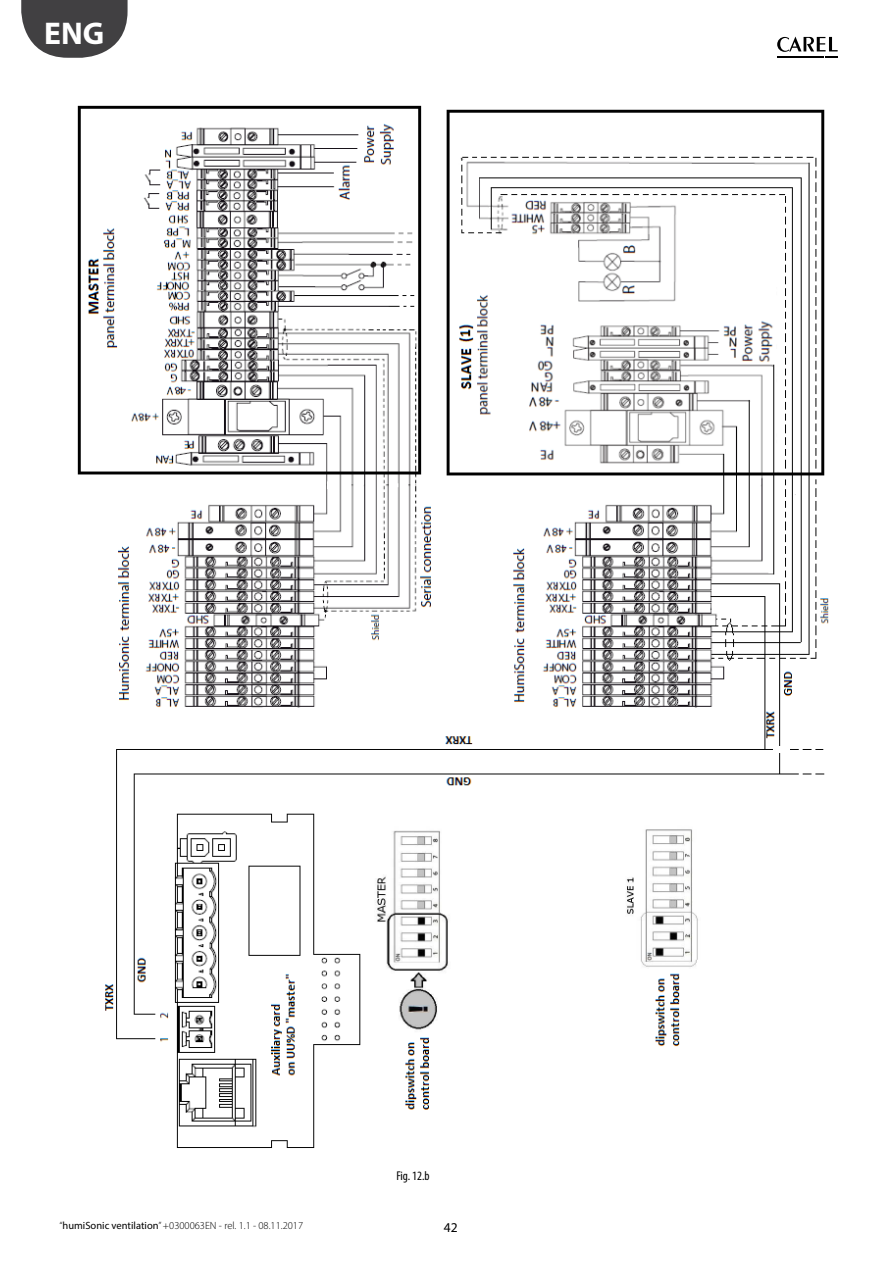
<style>
.page{position:relative;width:893px;height:1263px;background:#fff}
.page>*{position:absolute;margin:0;border:0;box-sizing:border-box;transform-origin:0 0}
.t1{font:700 31.5px "Myriad Pro";color:#fff}
.t2{font:13.5px "Myriad Pro";color:#000}
.t3{font:condensed 12.75px "Myriad Pro";color:#000}
.t4{font:300 10.5px "Myriad Pro";color:#000}
.s1{font-weight:400}
</style>
<div class="page">
<svg style="left:777px;top:37px;width:61px;height:21px"></svg>
<svg style="left:21px;top:0;width:107px;height:58px;background:#5d5d5e"></svg>
<img style="left:77px;top:105px;width:752px;height:1043px">
<div style="left:804px;top:837px;width:32px;height:275px;background:#fff"></div>
<svg style="left:773px;top:746px;width:5px;height:6px"></svg>
<div style="left:780px;top:746px;width:10px;height:6px;background:#fff"></div>
<div style="left:826px;top:734px;width:10px;height:58px;background:#fff"></div>
<h1 class="t1" style="left:44px;top:22px;width:62px">ENG</h1>
<p class="t4" style="left:60px;top:1222px;width:245px">“<span class="s1">humiSonic ventilation</span>” +0300063EN - rel. 1.1 - 08.11.2017</p>
<p class="t3" style="left:396px;top:1171px;width:35px">Fig. 12.b</p>
<p class="t2" style="left:444px;top:1222px;width:15px">42</p>
</div>
